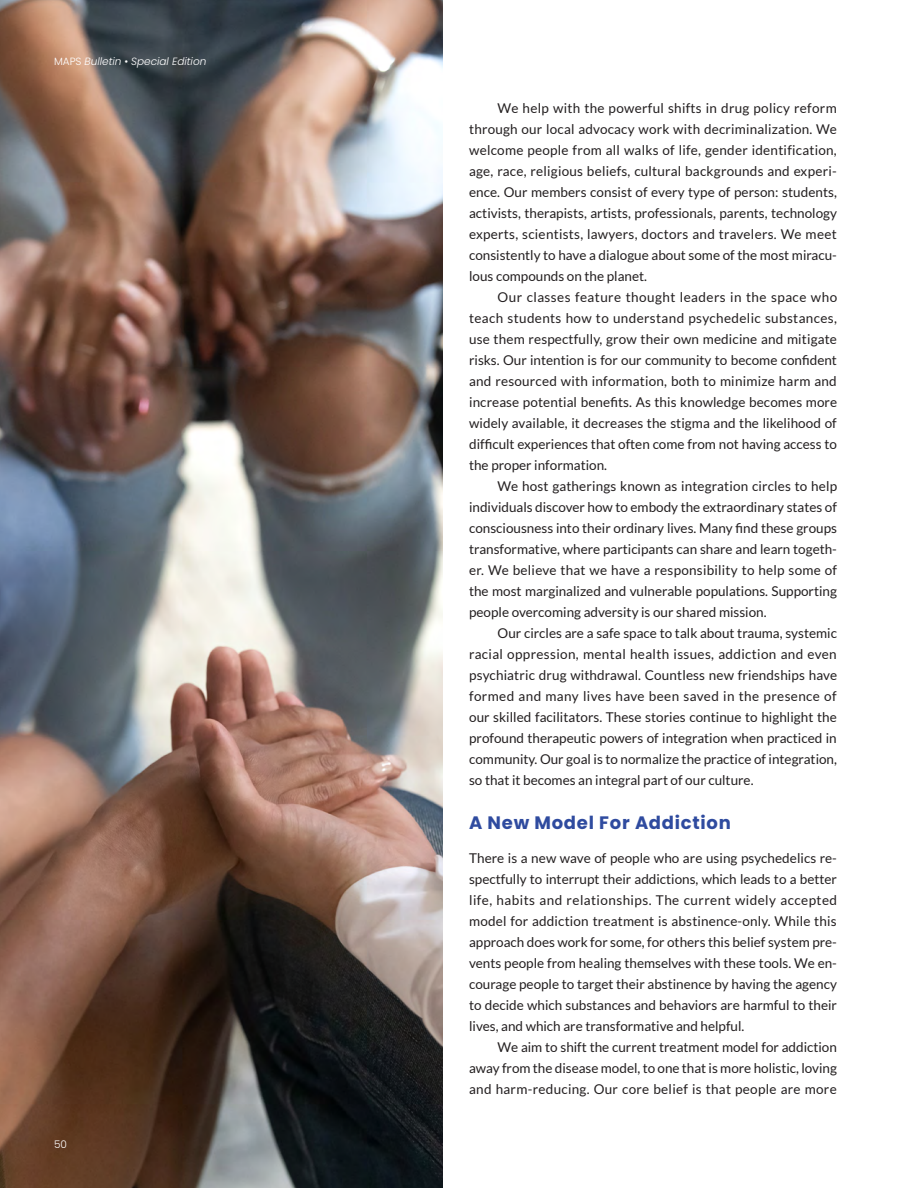
<style>
.page{position:relative;width:918px;height:1188px;background:#fff}
.page>*{position:absolute;margin:0;border:0;box-sizing:border-box;transform-origin:0 0}
.Main_Header{font:700 18px "Poppins";letter-spacing:.04em;color:#2f4b9f}
.Article_Text{font:13.5px/21px "Lato";color:#231f20;text-align:justify}
.Article_First_Paragr{font:13.5px/21px "Lato";color:#231f20;text-align:justify}
.t1{font:italic 300 10.5px "Poppins";color:#fff}
.t2{font:300 10.5px "Poppins";color:#fff}
.s1{font-style:normal}
</style>
<div class="page">
<img style="left:0;top:0;width:442px;height:1188px">
<p class="t1" style="left:54px;top:55px;width:154px"><span class="s1">MAPS</span> Bulletin <span class="s1">•</span> Special Edition</p>
<p class="t2" style="left:54px;top:1138px;width:14px">50</p>
<p class="Article_Text" style="left:469px;top:97px;width:370px;text-indent:28px">We help with the powerful shifts in drug policy reform through our local advocacy work with decriminalization. We welcome people from all walks of life, gender identification, age, race, religious beliefs, cultural backgrounds and experi&shy;ence. Our members consist of every type of person: students, activists, therapists, artists, professionals, parents, technology experts, scientists, lawyers, doctors and travelers. We meet consistently to have a dialogue about some of the most miracu&shy;lous compounds on the planet.</p>
<p class="Article_Text" style="left:469px;top:286px;width:370px;text-indent:28px">Our classes feature thought leaders in the space who teach students how to understand psychedelic substances, use them respectfully, grow their own medicine and mitigate risks. Our intention is for our community to become confident and resourced with information, both to minimize harm and increase potential benefits. As this knowledge becomes more widely available, it decreases the stigma and the likelihood of difficult experiences that often come from not having access to the proper information.</p>
<p class="Article_Text" style="left:469px;top:475px;width:370px;text-indent:28px">We host gatherings known as integration circles to help individuals discover how to embody the extraordinary states of consciousness into their ordinary lives. Many find these groups transformative, where participants can share and learn togeth&shy;er. We believe that we have a responsibility to help some of the most marginalized and vulnerable populations. Supporting people overcoming adversity is our shared mission.</p>
<p class="Article_Text" style="left:469px;top:622px;width:370px;text-indent:28px">Our circles are a safe space to talk about trauma, systemic racial oppression, mental health issues, addiction and even psychiatric drug withdrawal. Countless new friendships have formed and many lives have been saved in the presence of our skilled facilitators. These stories continue to highlight the profound therapeutic powers of integration when practiced in community. Our goal is to normalize the practice of integration, so that it becomes an integral part of our culture.</p>
<p class="Main_Header" style="left:469px;top:812px;width:263px">A New Model For Addiction</p>
<p class="Article_First_Paragr" style="left:469px;top:848px;width:370px">There is a new wave of people who are using psychedelics re&shy;spectfully to interrupt their addictions, which leads to a better life, habits and relationships. The current widely accepted model for addiction treatment is abstinence-only. While this approach does work for some, for others this belief system pre&shy;vents people from healing themselves with these tools. We en&shy;courage people to target their abstinence by having the agency to decide which substances and behaviors are harmful to their lives, and which are transformative and helpful.</p>
<p class="Article_Text" style="left:469px;top:1037px;width:369px;text-indent:28px">We aim to shift the current treatment model for addiction away from the disease model, to one that is more holistic, loving and harm-reducing. Our core belief is that people are more</p>
</div>
